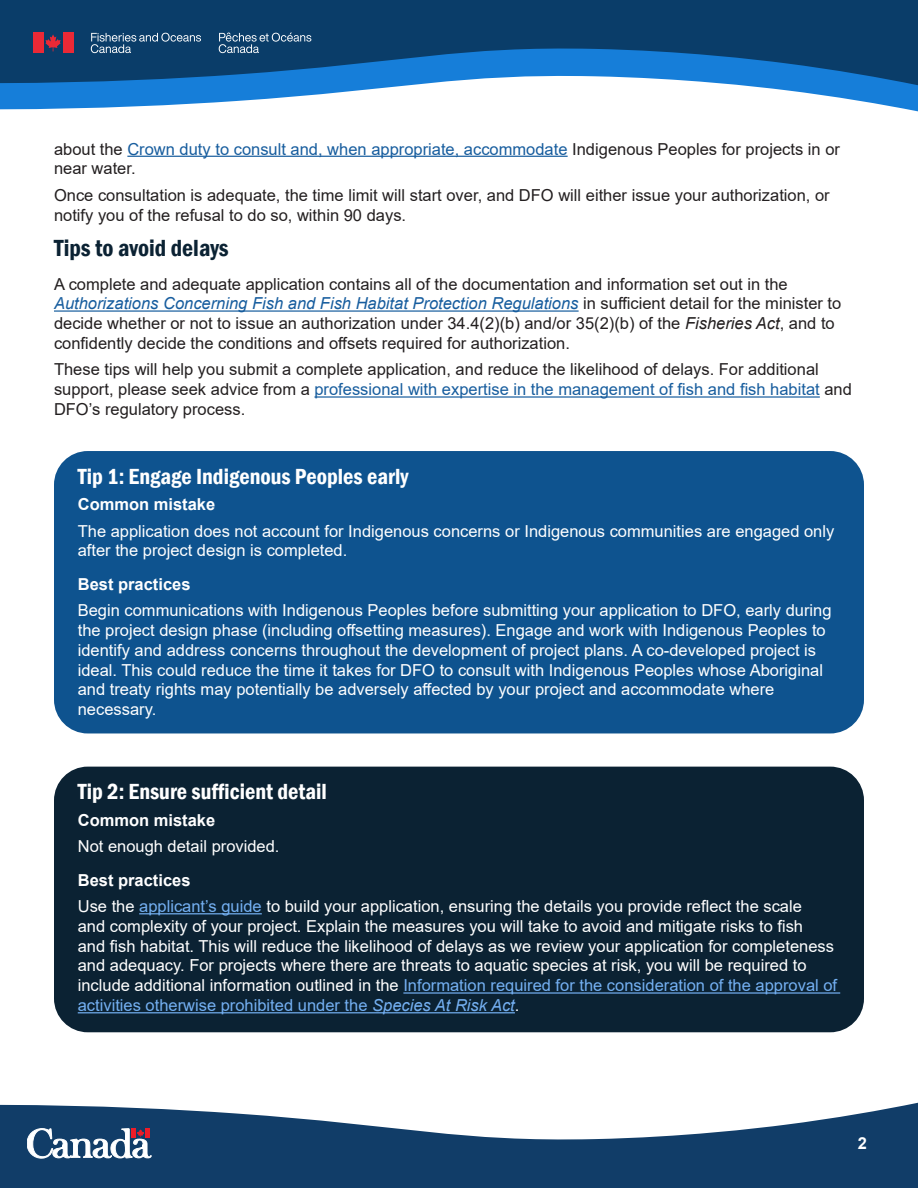
<style>
.page{position:relative;width:918px;height:1188px;background:#fff}
.page>*{position:absolute;margin:0;border:0;box-sizing:border-box;transform-origin:0 0}
.t1{font:600 condensed 24px "Franklin Gothic";color:#0b2233}
.Box_header{font:600 condensed 22.5px "Franklin Gothic";color:#fff}
.text_box{font:16.5px/19.8px "Arial";color:#fff}
.t2{font:16.5px/19.8px "Arial";color:#231f20}
.Box_subhead{font:700 16.5px "Arial";color:#fff}
.s1{color:#175d9e}
.s2{font-style:italic;color:#175d9e}
.s3{font-style:italic}
.s4{color:#74b0f2}
.s5{font-style:italic;color:#74b0f2}
</style>
<div class="page">
<svg style="left:0;top:85px;width:917px;height:26px"></svg>
<svg style="left:917px;top:85px;width:1px;height:26px"></svg>
<svg style="left:0;top:0;width:918px;height:85px;background:#135085"></svg>
<svg style="left:219px;top:33px;width:92px;height:20px;background:#376084"></svg>
<svg style="left:91px;top:33px;width:110px;height:20px;background:#345e82"></svg>
<div style="left:63px;top:33px;width:10px;height:20px;background:#eb2936"></div>
<svg style="left:45px;top:34px;width:16px;height:17px"></svg>
<div style="left:33px;top:33px;width:10px;height:20px;background:#eb2936"></div>
<svg style="left:0;top:1103px;width:918px;height:85px;fill:#113d68"></svg>
<svg style="left:27px;top:1129px;width:124px;height:29px"></svg>
<hr style="left:127px;top:156px;width:441px;height:1px;background:#175d9e">
<hr style="left:54px;top:310px;width:525px;height:2px;background:#175d9e">
<hr style="left:314px;top:396px;width:506px;height:2px;background:#175d9e">
<div style="left:54px;top:451px;width:810px;height:282px;background:#0e538f;border-radius:34px"></div>
<div style="left:54px;top:767px;width:810px;height:265px;background:#0b2233;border-radius:34px"></div>
<hr style="left:139px;top:913px;width:123px;height:1px;background:#74b0f2">
<hr style="left:403px;top:992px;width:437px;height:2px;background:#74b0f2">
<hr style="left:78px;top:1012px;width:437px;height:1px;background:#74b0f2">
<p class="t2" style="left:54px;top:139px;width:788px">about the <span class="s1">Crown duty to consult and, when appropriate, accommodate</span> Indigenous Peoples for projects in or near water.</p>
<p class="t2" style="left:54px;top:185px;width:777px">Once consultation is adequate, the time limit will start over, and DFO will either issue your authorization, or notify you of the refusal to do so, within 90 days.</p>
<h1 class="t1" style="left:54px;top:232px;width:176px">Tips to avoid delays</h1>
<p class="t2" style="left:54px;top:274px;width:789px">A complete and adequate application contains all of the documentation and information set out in the <span class="s2">Authorizations Concerning Fish and Fish Habitat Protection Regulations</span> in sufficient detail for the minister to decide whether or not to issue an authorization under 34.4(2)(b) and/or 35(2)(b) of the <span class="s3">Fisheries Act</span>, and to confidently decide the conditions and offsets required for authorization.</p>
<p class="t2" style="left:54px;top:360px;width:799px">These tips will help you submit a complete application, and reduce the likelihood of delays. For additional support, please seek advice from a <span class="s1">professional with expertise in the management of fish and fish habitat</span> and<br>DFO’s regulatory process.</p>
<h2 class="Box_header" style="left:78px;top:461px;width:332px">Tip 1: Engage Indigenous Peoples early</h2>
<h3 class="Box_subhead" style="left:78px;top:493px;width:139px">Common mistake</h3>
<p class="text_box" style="left:78px;top:521px;width:758px">The application does not account for Indigenous concerns or Indigenous communities are engaged only after the project design is completed.</p>
<h3 class="Box_subhead" style="left:78px;top:572px;width:114px">Best practices</h3>
<p class="text_box" style="left:78px;top:600px;width:755px">Begin communications with Indigenous Peoples before submitting your application to DFO, early during the project design phase (including offsetting measures). Engage and work with Indigenous Peoples to identify and address concerns throughout the development of project plans. A co-developed project is ideal. This could reduce the time it takes for DFO to consult with Indigenous Peoples whose Aboriginal and treaty rights may potentially be adversely affected by your project and accommodate where necessary.</p>
<h2 class="Box_header" style="left:78px;top:777px;width:251px">Tip 2: Ensure sufficient detail</h2>
<h3 class="Box_subhead" style="left:78px;top:808px;width:139px">Common mistake</h3>
<p class="text_box" style="left:78px;top:836px;width:203px">Not enough detail provided.</p>
<h3 class="Box_subhead" style="left:78px;top:868px;width:114px">Best practices</h3>
<p class="text_box" style="left:78px;top:896px;width:761px">Use the <span class="s4">applicant’s guide</span> to build your application, ensuring the details you provide reflect the scale<br>and complexity of your project. Explain the measures you will take to avoid and mitigate risks to fish<br>and fish habitat. This will reduce the likelihood of delays as we review your application for completeness and adequacy. For projects where there are threats to aquatic species at risk, you will be required to include additional information outlined in the <span class="s4">Information required for the consideration of the approval of activities otherwise prohibited under the</span> <span class="s5">Species At Risk Act</span>.</p>
<p class="Box_subhead" style="left:858px;top:1132px;width:11px">2</p>
</div>
